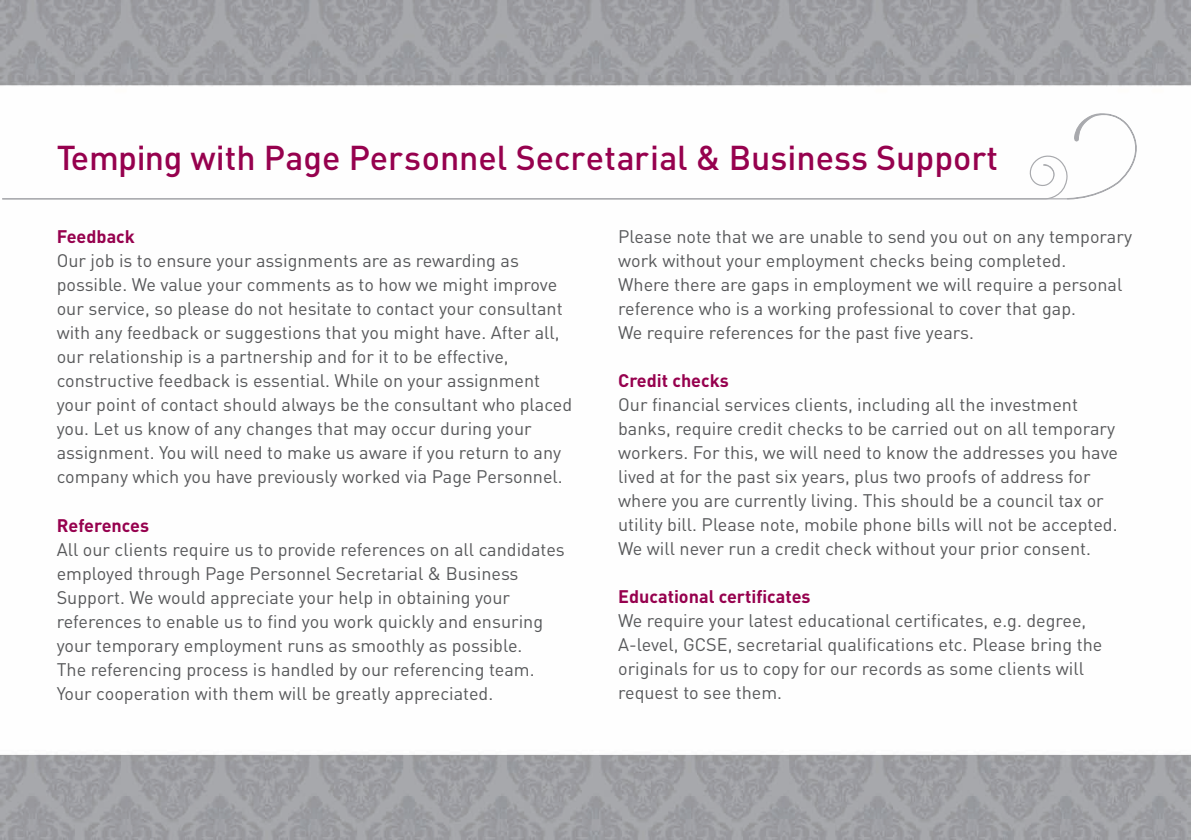
<style>
.page{position:relative;width:1191px;height:840px;background:#fff}
.page>*{position:absolute;margin:0;border:0;box-sizing:border-box;transform-origin:0 0}
.t1{font:500 34px "DIN";color:#96014e}
.t2{font:18px/24px "DIN";color:#57585a}
.t3{font:700 18px "DIN";color:#96014e}
</style>
<div class="page">
<img style="left:0;top:0;width:1190px;height:839px">
<svg style="left:1px;top:154px;width:1065px;height:46px"></svg>
<svg style="left:1042px;top:164px;width:12px;height:13px"></svg>
<hr style="left:2px;top:198px;width:1065px;height:1px;background:#a8a9ad">
<svg style="left:1066px;top:112px;width:74px;height:88px"></svg>
<h1 class="t1" style="left:57px;top:136px;width:942px">Temping with Page Personnel Secretarial &amp; Business Support</h1>
<p class="t3" style="left:57px;top:225px;width:80px">Feedback</p>
<p class="t2" style="left:57px;top:248px;width:517px">Our job is to ensure your assignments are as rewarding as possible. We value your comments as to how we might improve our service, so please do not hesitate to contact your consultant with any feedback or suggestions that you might have. After all, our relationship is a partnership and for it to be effective, constructive feedback is essential. While on your assignment your point of contact should always be the consultant who placed you. Let us know of any changes that may occur during your assignment. You will need to make us aware if you return to any company which you have previously worked via Page Personnel.</p>
<p class="t3" style="left:57px;top:513px;width:94px">References</p>
<p class="t2" style="left:57px;top:536px;width:509px">All our clients require us to provide references on all candidates employed through Page Personnel Secretarial &amp; Business Support. We would appreciate your help in obtaining your references to enable us to find you work quickly and ensuring your temporary employment runs as smoothly as possible.<br>The referencing process is handled by our referencing team.<br>Your cooperation with them will be greatly appreciated.</p>
<p class="t2" style="left:618px;top:224px;width:515px">Please note that we are unable to send you out on any temporary work without your employment checks being completed.<br>Where there are gaps in employment we will require a personal reference who is a working professional to cover that gap.<br>We require references for the past five years.</p>
<p class="t3" style="left:618px;top:368px;width:112px">Credit checks</p>
<p class="t2" style="left:618px;top:392px;width:501px">Our financial services clients, including all the investment banks, require credit checks to be carried out on all temporary workers. For this, we will need to know the addresses you have lived at for the past six years, plus two proofs of address for where you are currently living. This should be a council tax or utility bill. Please note, mobile phone bills will not be accepted.<br>We will never run a credit check without your prior consent.</p>
<p class="t3" style="left:618px;top:584px;width:194px">Educational certificates</p>
<p class="t2" style="left:618px;top:608px;width:485px">We require your latest educational certificates, e.g. degree, A-level, GCSE, secretarial qualifications etc. Please bring the originals for us to copy for our records as some clients will request to see them.</p>
</div>
